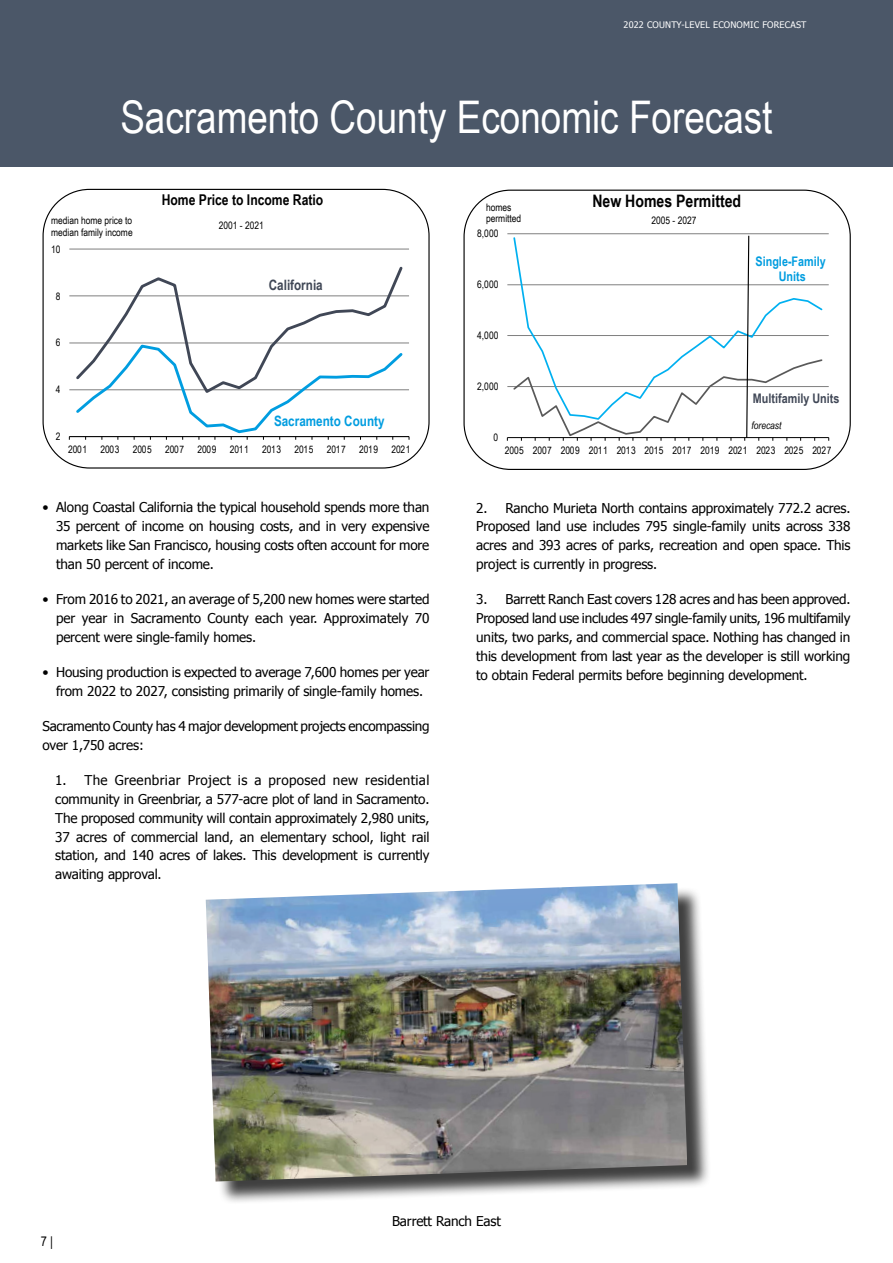
<style>
.page{position:relative;width:893px;height:1263px;background:#fff}
.page>*{position:absolute;margin:0;border:0;box-sizing:border-box;transform-origin:0 0}
.t1{font:45px "Arial Narrow";color:#fff}
.t2{font:700 17.25px "Arial Narrow";color:#000}
.t3{font:700 14.85px "Arial Narrow";color:#000}
.t4{font:700 14.25px "Arial Narrow";color:#009de0}
.t5{font:700 14.25px "Arial Narrow";color:#404756}
.Profile_Body_Text{font:13.5px/18.9px "Tahoma";letter-spacing:-.01em;color:#000;text-align:justify}
.t6{font:13.5px "Arial Narrow";color:#000}
.t7{font:700 13.2px/14.9px "Arial Narrow";color:#009de0;text-align:center}
.t8{font:700 13.2px "Arial Narrow";color:#404756}
.t9{font:10.35px/12px "Arial Narrow";color:#000}
.t10{font:italic 10.35px "Arial Narrow";color:#000}
.t11{font:9px "Tahoma";letter-spacing:.02em;color:#fff}
</style>
<div class="page">
<div style="left:0;top:0;width:893px;height:167px;background:#4b5768"></div>
<hr style="left:69px;top:249px;width:340px;height:1px;background:#7f7f7f">
<svg style="left:69px;top:266px;width:341px;height:174px"></svg>
<div style="left:209px;top:886px;width:502px;height:319px;background:#000;opacity:.75"></div>
<img style="left:206px;top:883px;width:481px;height:298px">
<hr style="left:507px;top:233px;width:322px;height:1px;background:#808080">
<svg style="left:507px;top:235px;width:322px;height:206px"></svg>
<p class="t11" style="left:624px;top:19px;width:184px">2022 COUNTY-LEVEL ECONOMIC FORECAST</p>
<h1 class="t1" style="left:120px;top:85px;width:654px">Sacramento County Economic Forecast</h1>
<p class="t9" style="left:51px;top:214px;width:83px">median home price to median family income</p>
<p class="t9" style="left:51px;top:243px;width:11px">10</p>
<p class="t9" style="left:56px;top:290px;width:6px">8</p>
<p class="t9" style="left:56px;top:336px;width:6px">6</p>
<p class="t9" style="left:56px;top:383px;width:6px">4</p>
<p class="t9" style="left:56px;top:430px;width:6px">2</p>
<p class="t3" style="left:162px;top:188px;width:163px">Home Price to Income Ratio</p>
<p class="t9" style="left:219px;top:219px;width:46px">2001 - 2021</p>
<p class="t5" style="left:269px;top:274px;width:55px">California</p>
<p class="t4" style="left:274px;top:410px;width:112px">Sacramento County</p>
<p class="t9" style="left:68px;top:442px;width:20px">2001</p>
<p class="t9" style="left:101px;top:442px;width:20px">2003</p>
<p class="t9" style="left:133px;top:442px;width:20px">2005</p>
<p class="t9" style="left:165px;top:442px;width:20px">2007</p>
<p class="t9" style="left:198px;top:442px;width:20px">2009</p>
<p class="t9" style="left:230px;top:442px;width:20px">2011</p>
<p class="t9" style="left:262px;top:442px;width:20px">2013</p>
<p class="t9" style="left:294px;top:442px;width:20px">2015</p>
<p class="t9" style="left:327px;top:442px;width:20px">2017</p>
<p class="t9" style="left:359px;top:442px;width:20px">2019</p>
<p class="t9" style="left:391px;top:442px;width:20px">2021</p>
<p class="Profile_Body_Text" style="left:56px;top:497px;width:375px;text-indent:-14px">• Along Coastal California the typical household spends more than 35 percent of income on housing costs, and in very expensive markets like San Francisco, housing costs often account for more than 50 percent of income.</p>
<p class="Profile_Body_Text" style="left:56px;top:589px;width:375px;text-indent:-14px">• From 2016 to 2021, an average of 5,200 new homes were started per year in Sacramento County each year. Approximately 70 percent were single-family homes.</p>
<p class="Profile_Body_Text" style="left:43px;top:662px;width:388px;text-align:center">• Housing production is expected to average 7,600 homes per year from 2022 to 2027, consisting primarily of single-family homes.</p>
<p class="Profile_Body_Text" style="left:43px;top:716px;width:388px">Sacramento County has 4 major development projects encompassing over 1,750 acres:</p>
<p class="Profile_Body_Text" style="left:55px;top:770px;width:376px">1. The Greenbriar Project is a proposed new residential community in Greenbriar, a 577-acre plot of land in Sacramento.<br>The proposed community will contain approximately 2,980 units, 37 acres of commercial land, an elementary school, light rail station, and 140 acres of lakes. This development is currently awaiting approval.</p>
<p class="t9" style="left:486px;top:201px;width:37px;line-height:10.9px">homes permitted</p>
<p class="t9" style="left:477px;top:227px;width:23px">8,000</p>
<p class="t9" style="left:477px;top:278px;width:23px">6,000</p>
<p class="t9" style="left:477px;top:329px;width:23px">4,000</p>
<p class="t9" style="left:477px;top:380px;width:23px">2,000</p>
<p class="t9" style="left:494px;top:431px;width:6px">0</p>
<p class="t2" style="left:592px;top:187px;width:150px">New Homes Permitted</p>
<p class="t9" style="left:651px;top:214px;width:47px">2005 - 2027</p>
<p class="t7" style="left:755px;top:253px;width:72px">Single-Family<br>Units</p>
<p class="t8" style="left:753px;top:389px;width:88px">Multifamily Units</p>
<p class="t10" style="left:751px;top:419px;width:32px">forecast</p>
<p class="t9" style="left:505px;top:444px;width:328px">2005 2007 2009 2011 2013 2015 2017 2019 2021 2023 2025 2027</p>
<p class="Profile_Body_Text" style="left:476px;top:498px;width:376px">2. Rancho Murieta North contains approximately 772.2 acres.<br>Proposed land use includes 795 single-family units across 338 acres and 393 acres of parks, recreation and open space. This project is currently in progress.</p>
<p class="Profile_Body_Text" style="left:476px;top:589px;width:376px">3. Barrett Ranch East covers 128 acres and has been approved.<br>Proposed land use includes 497 single-family units, 196 multifamily units, two parks, and commercial space. Nothing has changed in this development from last year as the developer is still working to obtain Federal permits before beginning development.</p>
<p class="t6" style="left:41px;top:1231px;width:14px">7 |</p>
<p class="Profile_Body_Text" style="left:392px;top:1211px;width:110px">Barrett Ranch East</p>
</div>
